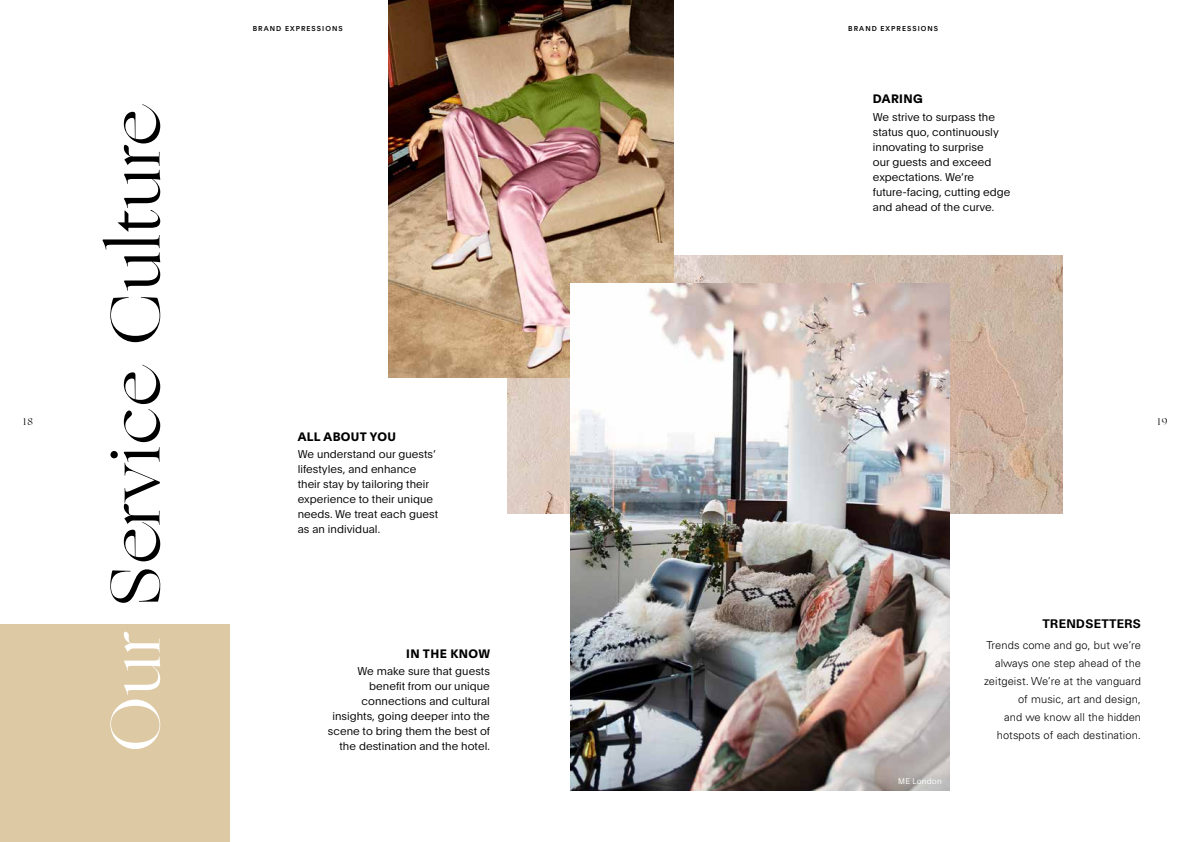
<style>
.page{position:relative;width:1191px;height:842px;background:#fff}
.page>*{position:absolute;margin:0;border:0;box-sizing:border-box;transform-origin:0 0}
.t1{font:70px "Ogg";letter-spacing:.025em;color:#000}
.t2{font:700 12px "Plain";letter-spacing:.03em;color:#000}
.t3{font:700 12px "Univers LT Std";letter-spacing:.03em;color:#000}
.t4{font:300 11px/15px "Plain";letter-spacing:.005em;color:#000}
.t5{font:300 11px/18px "Univers LT Std";letter-spacing:.005em;color:#000;text-align:right}
.t6{font:10px "Ogg";color:#000}
.t7{font:300 8px "Plain";letter-spacing:.025em;color:#fff}
.t8{font:500 7px "Plain";letter-spacing:.15em;color:#000}
.s1{color:#fff}
</style>
<div class="page">
<img style="left:508px;top:255px;width:554px;height:258px">
<div style="left:0;top:625px;width:230px;height:217px;background:#ddc9a3"></div>
<img style="left:388px;top:0;width:285px;height:377px">
<img style="left:571px;top:284px;width:379px;height:506px">
<p class="t8" style="left:253px;top:23px;width:91px">BRAND EXPRESSIONS</p>
<p class="t8" style="left:848px;top:23px;width:91px">BRAND EXPRESSIONS</p>
<p class="t2" style="left:873px;top:90px;width:51px">DARING</p>
<p class="t4" style="left:873px;top:109px;width:139px">We strive to surpass the status quo, continuously innovating to surprise<br>our guests and exceed expectations. We’re future-facing, cutting edge and ahead of the curve.</p>
<h1 class="t1" style="left:88px;top:752px;width:650px;rotate:-90deg"><span class="s1">Our</span> Service Culture</h1>
<p class="t6" style="left:24px;top:414px;width:11px">18</p>
<p class="t6" style="left:1157px;top:414px;width:11px">19</p>
<p class="t2" style="left:298px;top:428px;width:100px">ALL ABOUT YOU</p>
<p class="t4" style="left:298px;top:446px;width:142px">We understand our guests’ lifestyles, and enhance their stay by tailoring their experience to their unique needs. We treat each guest as an individual.</p>
<p class="t3" style="left:1042px;top:617px;width:100px">TRENDSETTERS</p>
<p class="t5" style="left:984px;top:636px;width:158px">Trends come and go, but we’re always one step ahead of the zeitgeist. We’re at the vanguard of music, art and design,<br>and we know all the hidden</p>
<p class="t2" style="left:406px;top:645px;width:85px">IN THE KNOW</p>
<p class="t4" style="left:328px;top:663px;width:164px;text-align:right">We make sure that guests benefit from our unique connections and cultural insights, going deeper into the scene to bring them the best of the destination and the hotel.</p>
<p class="t5" style="left:996px;top:726px;width:146px">hotspots of each destination.</p>
<p class="t7" style="left:898px;top:775px;width:45px">ME London</p>
</div>
